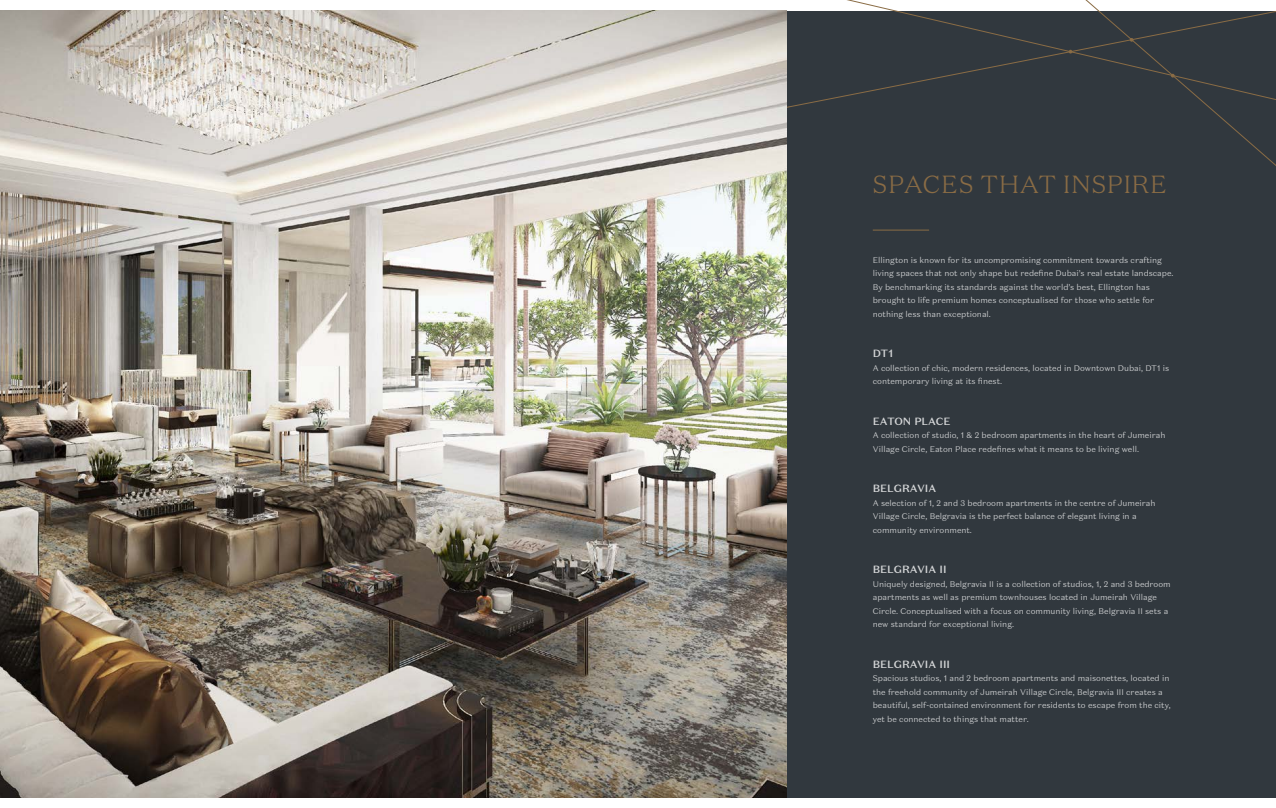
<style>
.page{position:relative;width:1276px;height:808px;background:#fff}
.page>*{position:absolute;margin:0;border:0;box-sizing:border-box;transform-origin:0 0}
.t1{font:300 24.75px "Domaine Text";letter-spacing:.04em;color:#8a6c45}
.t2{font:500 10.5px "Domaine Sans Text";color:#fff}
.t3{font:300 8.25px/13.5px "Domaine Sans Text";color:#fff}
</style>
<div class="page">
<div style="left:786px;top:11px;width:490px;height:786px;background:#31383e"></div>
<hr style="left:873px;top:230px;width:56px;height:1px;background:#8a6c45">
<svg style="left:812px;top:0;width:256px;height:102px"></svg>
<svg style="left:1068px;top:0;width:208px;height:166px"></svg>
<img style="left:0;top:11px;width:786px;height:786px">
<h1 class="t1" style="left:873px;top:168px;width:295px">SPACES THAT INSPIRE</h1>
<p class="t3" style="left:873px;top:253px;width:302px">Ellington is known for its uncompromising commitment towards crafting living spaces that not only shape but redefine Dubai’s real estate landscape.<br>By benchmarking its standards against the world’s best, Ellington has brought to life premium homes conceptualised for those who settle for nothing less than exceptional.</p>
<p class="t2" style="left:873px;top:347px;width:22px">DT1</p>
<p class="t3" style="left:873px;top:361px;width:298px">A collection of chic, modern residences, located in Downtown Dubai, DT1 is contemporary living at its finest.</p>
<p class="t2" style="left:873px;top:414px;width:79px">EATON PLACE</p>
<p class="t3" style="left:873px;top:429px;width:294px">A collection of studio, 1 &amp; 2 bedroom apartments in the heart of Jumeirah<br>Village Circle, Eaton Place redefines what it means to be living well.</p>
<p class="t2" style="left:873px;top:482px;width:65px">BELGRAVIA</p>
<p class="t3" style="left:873px;top:496px;width:284px">A selection of 1, 2 and 3 bedroom apartments in the centre of Jumeirah<br>Village Circle, Belgravia is the perfect balance of elegant living in a community environment.</p>
<p class="t2" style="left:873px;top:563px;width:75px">BELGRAVIA II</p>
<p class="t3" style="left:873px;top:577px;width:299px">Uniquely designed, Belgravia II is a collection of studios, 1, 2 and 3 bedroom apartments as well as premium townhouses located in Jumeirah Village Circle. Conceptualised with a focus on community living, Belgravia II sets a new standard for exceptional living.</p>
<p class="t2" style="left:873px;top:657px;width:79px">BELGRAVIA III</p>
<p class="t3" style="left:873px;top:672px;width:299px">Spacious studios, 1 and 2 bedroom apartments and maisonettes, located in the freehold community of Jumeirah Village Circle, Belgravia III creates a beautiful, self-contained environment for residents to escape from the city, yet be connected to things that matter.</p>
</div>
